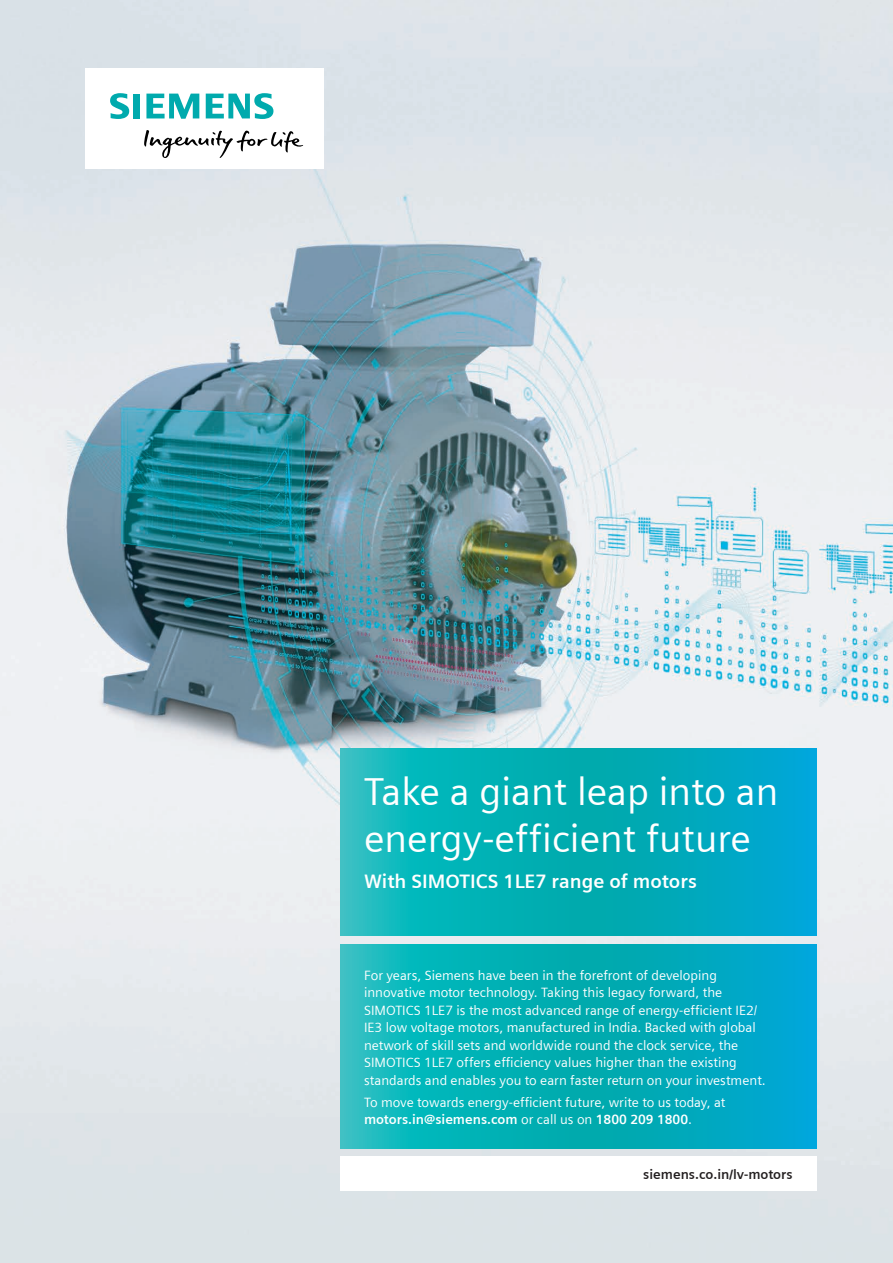
<style>
.page{position:relative;width:893px;height:1263px;background:#fff}
.page>*{position:absolute;margin:0;border:0;box-sizing:border-box;transform-origin:0 0}
.t1{font:39px/46.8px "Siemens Sans";color:#fff}
.t2{font:700 19.5px "Siemens Sans";color:#fff}
.t3{font:13.5px/17.5px "Siemens Sans";color:#fff}
.t4{font:700 13.5px "Siemens Sans";color:#231f20}
.s1{font-weight:700}
</style>
<div class="page">
<img style="left:0;top:0;width:893px;height:1263px">
<div style="left:340px;top:1157px;width:476px;height:34px;background:#fff"></div>
<svg style="left:340px;top:944px;width:476px;height:204px;background:#05aebb"></svg>
<svg style="left:340px;top:748px;width:476px;height:187px;background:#05aebb"></svg>
<div style="left:85px;top:68px;width:238px;height:101px;background:#fff"></div>
<svg style="left:144px;top:130px;width:159px;height:28px"></svg>
<svg style="left:110px;top:93px;width:30px;height:26px"></svg>
<svg style="left:146px;top:94px;width:53px;height:25px"></svg>
<svg style="left:206px;top:93px;width:67px;height:26px"></svg>
<h1 class="t1" style="left:364px;top:768px;width:416px">Take a giant leap into an energy-efficient future</h1>
<h2 class="t2" style="left:364px;top:870px;width:334px">With SIMOTICS 1LE7 range of motors</h2>
<p class="t3" style="left:364px;top:966px;width:403px">For years, Siemens have been in the forefront of developing innovative motor technology. Taking this legacy forward, the SIMOTICS 1LE7 is the most advanced range of energy-efficient IE2/ IE3 low voltage motors, manufactured in India. Backed with global network of skill sets and worldwide round the clock service, the SIMOTICS 1LE7 offers efficiency values higher than the existing standards and enables you to earn faster return on your investment.</p>
<p class="t3" style="left:364px;top:1093px;width:363px">To move towards energy-efficient future, write to us today, at <span class="s1">motors.in@siemens.com</span> or call us on <span class="s1">1800 209 1800</span>.</p>
<p class="t4" style="left:643px;top:1166px;width:151px">siemens.co.in/lv-motors</p>
</div>
